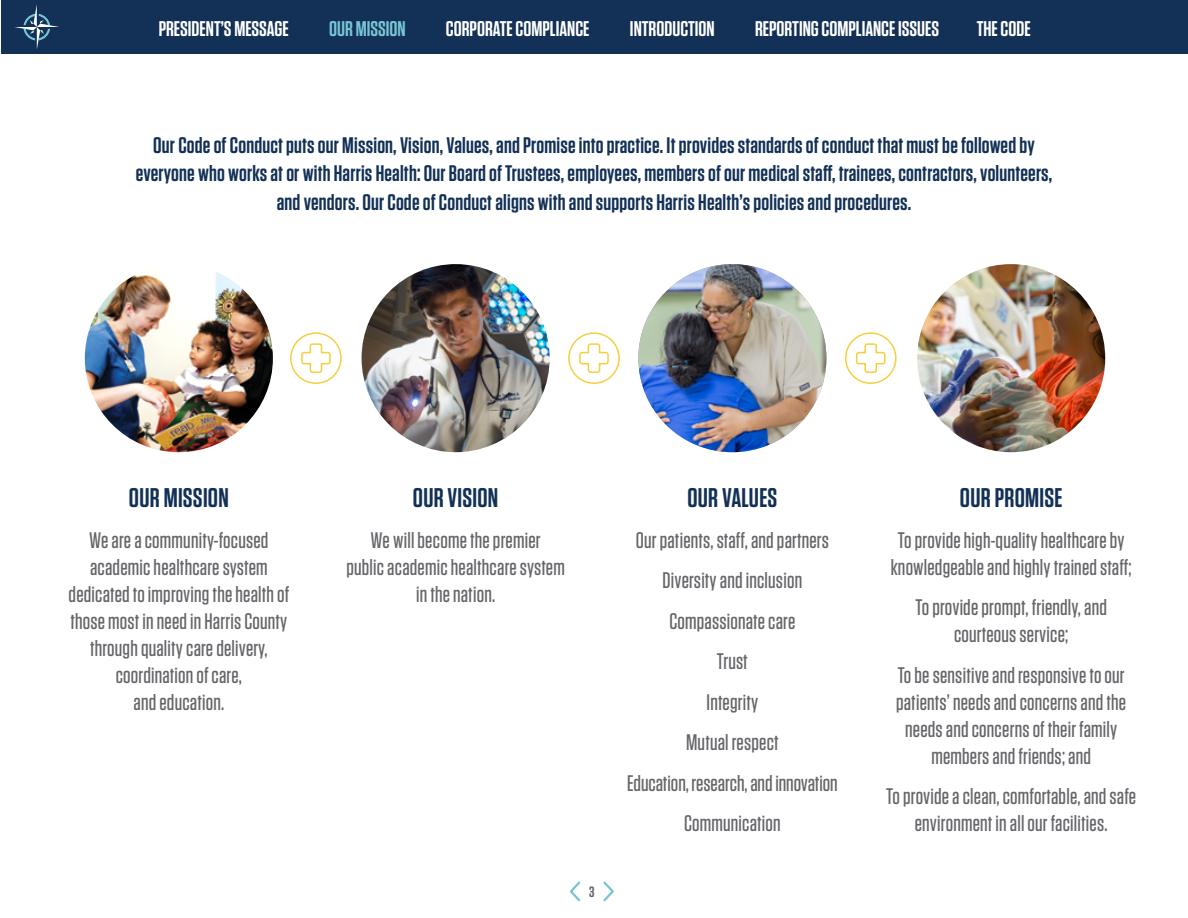
<style>
.page{position:relative;width:1188px;height:918px;background:#fff}
.page>*{position:absolute;margin:0;border:0;box-sizing:border-box;transform-origin:0 0}
.t1{font:600 27px "Tungsten";letter-spacing:.01em;color:#133156}
.t2{font:500 22.5px/27px "Tungsten";letter-spacing:.01em;color:#65656a;text-align:center}
.t3{font:600 22.5px/28.5px "Tungsten";letter-spacing:.01em;color:#133156;text-align:center}
.t4{font:600 21.15px "Tungsten";color:#fff}
.t5{font:600 21.15px "Tungsten";color:#77c4d5}
.t6{font:600 15px "Tungsten";color:#65656a}
</style>
<div class="page">
<img style="left:917px;top:264px;width:188px;height:188px;border-radius:94px">
<img style="left:85px;top:264px;width:188px;height:188px;border-radius:94px">
<img style="left:362px;top:264px;width:188px;height:188px;border-radius:94px">
<img style="left:638px;top:264px;width:188px;height:188px;border-radius:94px">
<div style="left:290px;top:332px;width:52px;height:52px;border:2px solid #f6cf3e;border-radius:50%"></div>
<svg style="left:301px;top:343px;width:30px;height:30px"></svg>
<div style="left:568px;top:332px;width:52px;height:52px;border:2px solid #f6cf3e;border-radius:50%"></div>
<svg style="left:579px;top:343px;width:30px;height:30px"></svg>
<div style="left:845px;top:332px;width:52px;height:52px;border:2px solid #f6cf3e;border-radius:50%"></div>
<svg style="left:856px;top:343px;width:30px;height:30px"></svg>
<svg style="left:603px;top:881px;width:11px;height:21px"></svg>
<svg style="left:569px;top:881px;width:12px;height:21px"></svg>
<div style="left:1px;top:0;width:1187px;height:54px;background:#133156"></div>
<svg style="left:14px;top:5px;width:45px;height:44px"></svg>
<p class="t4" style="left:159px;top:17px;width:132px">PRESIDENT’S MESSAGE</p>
<p class="t5" style="left:329px;top:17px;width:78px">OUR MISSION</p>
<p class="t4" style="left:446px;top:17px;width:145px">CORPORATE COMPLIANCE</p>
<p class="t4" style="left:630px;top:17px;width:86px">INTRODUCTION</p>
<p class="t4" style="left:755px;top:17px;width:186px">REPORTING COMPLIANCE ISSUES</p>
<p class="t4" style="left:977px;top:17px;width:56px">THE CODE</p>
<p class="t3" style="left:136px;top:131px;width:918px">Our Code of Conduct puts our Mission, Vision, Values, and Promise into practice. It provides standards of conduct that must be followed by everyone who works at or with Harris Health: Our Board of Trustees, employees, members of our medical staff, trainees, contractors, volunteers, and vendors. Our Code of Conduct aligns with and supports Harris Health’s policies and procedures.</p>
<p class="t1" style="left:129px;top:483px;width:101px">OUR MISSION</p>
<p class="t2" style="left:69px;top:527px;width:222px">We are a community-focused academic healthcare system dedicated to improving the health of those most in need in Harris County through quality care delivery, coordination of care,<br>and education.</p>
<p class="t1" style="left:413px;top:483px;width:87px">OUR VISION</p>
<p class="t2" style="left:346px;top:527px;width:220px">We will become the premier<br>public academic healthcare system in the nation.</p>
<p class="t6" style="left:589px;top:884px;width:7px">3</p>
<p class="t1" style="left:687px;top:483px;width:91px">OUR VALUES</p>
<p class="t2" style="left:627px;top:520px;width:212px;line-height:40.5px">Our patients, staff, and partners<br>Diversity and inclusion<br>Compassionate care<br>Trust<br>Integrity<br>Mutual respect<br>Education, research, and innovation<br>Communication</p>
<p class="t1" style="left:960px;top:483px;width:104px">OUR PROMISE</p>
<p class="t2" style="left:891px;top:527px;width:243px">To provide high-quality healthcare by knowledgeable and highly trained staff;</p>
<p class="t2" style="left:915px;top:594px;width:193px">To provide prompt, friendly, and courteous service;</p>
<p class="t2" style="left:896px;top:662px;width:232px">To be sensitive and responsive to our patients’ needs and concerns and the needs and concerns of their family members and friends; and</p>
<p class="t2" style="left:886px;top:783px;width:251px">To provide a clean, comfortable, and safe environment in all our facilities.</p>
</div>
